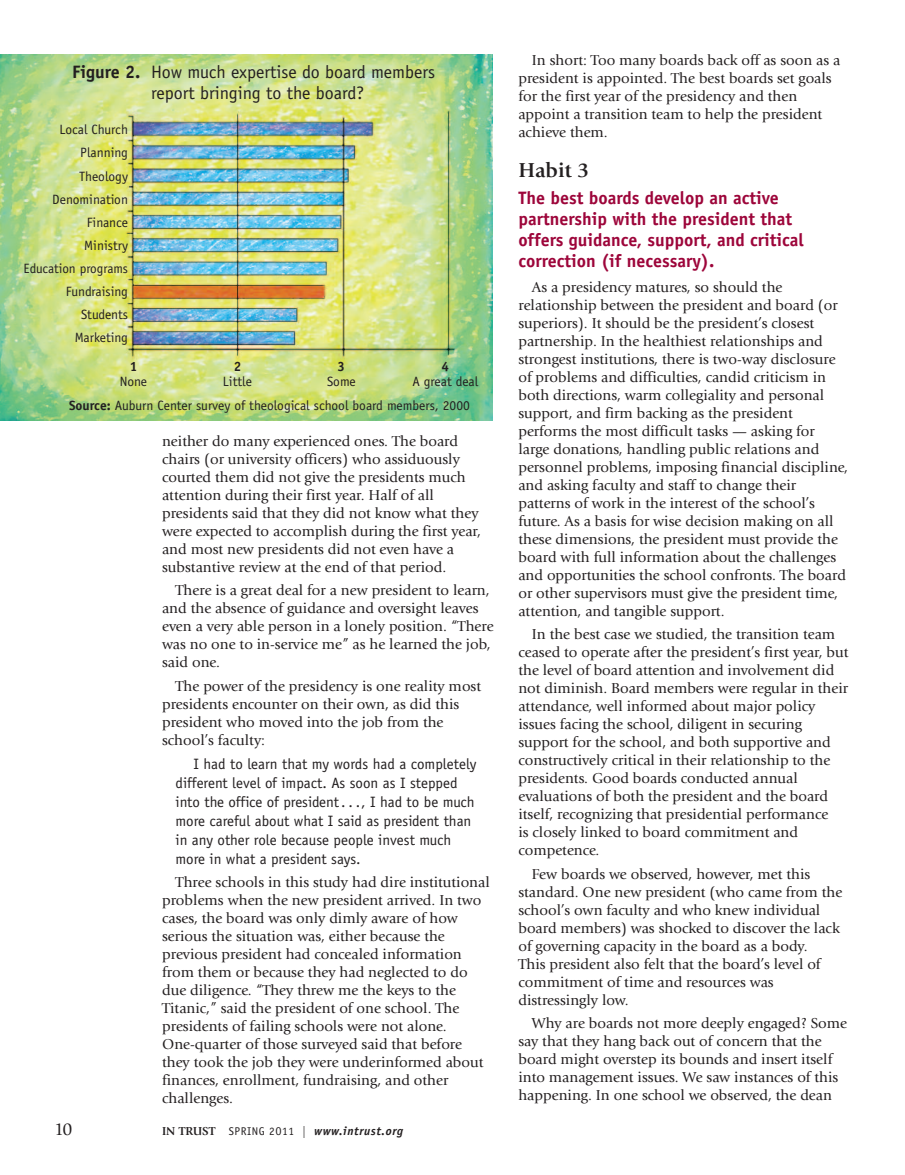
<style>
.page{position:relative;width:905px;height:1175px;background:#fff}
.page>*{position:absolute;margin:0;border:0;box-sizing:border-box;transform-origin:0 0}
.t1{font:700 21px "Giovanni";color:#231f20}
.t2{font:700 18px/21px "Officina Sans";color:#9d053a}
.t3{font:18px/21.6px "Officina Sans";color:#231f20;text-align:center}
.t4{font:18px "Giovanni";color:#231f20}
.t5{font:15px/18px "Giovanni";color:#231f20}
.t6{font:15px/18.9px "Officina Sans";color:#231f20}
.t7{font:13.5px/23.1px "Officina Sans";color:#231f20;text-align:right}
.t8{font:700 13.5px "Officina Sans";color:#231f20}
.t9{font:italic 700 12px "Officina Sans";letter-spacing:.05em;color:#231f20}
.s1{font-weight:700}
.s2{font-family:"Giovanni";font-style:normal}
.s3{font-weight:400;font-style:normal;font-size:11.25px}
.s4{font-family:"Giovanni";font-weight:400;font-style:normal}
</style>
<div class="page">
<img style="left:0;top:54px;width:492px;height:366px">
<p class="t3" style="left:72px;top:62px;width:364px"><span class="s1">Figure 2.</span> How much expertise do board members report bringing to the board?</p>
<p class="t7" style="left:24px;top:119px;width:106px">Local Church<br>Planning<br>Theology<br>Denomination<br>Finance<br>Ministry<br>Education programs<br>Fundraising<br>Students<br>Marketing</p>
<p class="t8" style="left:130px;top:361px;width:9px">1</p>
<p class="t7" style="left:120px;top:371px;width:29px">None</p>
<p class="t8" style="left:234px;top:361px;width:9px">2</p>
<p class="t7" style="left:223px;top:371px;width:30px">Little</p>
<p class="t8" style="left:337px;top:361px;width:9px">3</p>
<p class="t7" style="left:327px;top:371px;width:30px">Some</p>
<p class="t8" style="left:441px;top:361px;width:9px">4</p>
<p class="t7" style="left:412px;top:371px;width:67px">A great deal</p>
<p class="t7" style="left:69px;top:394px;width:402px"><span class="s1">Source:</span> Auburn Center survey of theological school board members, 2000</p>
<p class="t5" style="left:162px;top:433px;width:320px">neither do many experienced ones. The board chairs (or university officers) who assiduously courted them did not give the presidents much attention during their first year. Half of all presidents said that they did not know what they were expected to accomplish during the first year, and most new presidents did not even have a substantive review at the end of that period.</p>
<p class="t5" style="left:162px;top:582px;width:333px;text-indent:13px">There is a great deal for a new president to learn, and the absence of guidance and oversight leaves even a very able person in a lonely position. “There was no one to in-service me” as he learned the job, said one.</p>
<p class="t5" style="left:162px;top:678px;width:320px;text-indent:13px">The power of the presidency is one reality most presidents encounter on their own, as did this president who moved into the job from the school’s faculty:</p>
<p class="t6" style="left:176px;top:755px;width:302px;text-indent:18px">I had to learn that my words had a completely different level of impact. As soon as I stepped into the office of president. . ., I had to be much more careful about what I said as president than in any other role because people invest much more in what a president says.</p>
<p class="t5" style="left:162px;top:874px;width:329px;text-indent:13px">Three schools in this study had dire institutional problems when the new president arrived. In two cases, the board was only dimly aware of how serious the situation was, either because the previous president had concealed information from them or because they had neglected to do due diligence. “They threw me the keys to the Titanic,” said the president of one school. The presidents of failing schools were not alone.<br>One-quarter of those surveyed said that before they took the job they were underinformed about finances, enrollment, fundraising, and other challenges.</p>
<p class="t4" style="left:54px;top:1121px;width:20px">10</p>
<p class="t9" style="left:162px;top:1126px;width:242px"><span class="s2">IN TRUST</span> <span class="s3">SPRING 2O11</span> <span class="s4">|</span> www.intrust.org</p>
<p class="t5" style="left:518px;top:52px;width:323px;text-indent:14px">In short: Too many boards back off as soon as a president is appointed. The best boards set goals for the first year of the presidency and then appoint a transition team to help the president achieve them.</p>
<h1 class="t1" style="left:518px;top:162px;width:72px">Habit 3</h1>
<p class="t2" style="left:518px;top:189px;width:287px">The best boards develop an active partnership with the president that offers guidance, support, and critical correction (if necessary).</p>
<p class="t5" style="left:518px;top:279px;width:331px;text-indent:13px">As a presidency matures, so should the relationship between the president and board (or superiors). It should be the president’s closest partnership. In the healthiest relationships and strongest institutions, there is two-way disclosure of problems and difficulties, candid criticism in both directions, warm collegiality and personal support, and firm backing as the president performs the most difficult tasks — asking for large donations, handling public relations and personnel problems, imposing financial discipline, and asking faculty and staff to change their patterns of work in the interest of the school’s future. As a basis for wise decision making on all these dimensions, the president must provide the board with full information about the challenges and opportunities the school confronts. The board or other supervisors must give the president time, attention, and tangible support.</p>
<p class="t5" style="left:518px;top:626px;width:331px;text-indent:14px">In the best case we studied, the transition team ceased to operate after the president’s first year, but the level of board attention and involvement did not diminish. Board members were regular in their attendance, well informed about major policy issues facing the school, diligent in securing support for the school, and both supportive and constructively critical in their relationship to the presidents. Good boards conducted annual evaluations of both the president and the board itself, recognizing that presidential performance<br>is closely linked to board commitment and competence.</p>
<p class="t5" style="left:518px;top:866px;width:325px;text-indent:14px">Few boards we observed, however, met this standard. One new president (who came from the school’s own faculty and who knew individual board members) was shocked to discover the lack of governing capacity in the board as a body.<br>This president also felt that the board’s level of commitment of time and resources was distressingly low.</p>
<p class="t5" style="left:518px;top:1015px;width:330px;text-indent:13px">Why are boards not more deeply engaged? Some say that they hang back out of concern that the board might overstep its bounds and insert itself into management issues. We saw instances of this happening. In one school we observed, the dean</p>
</div>
